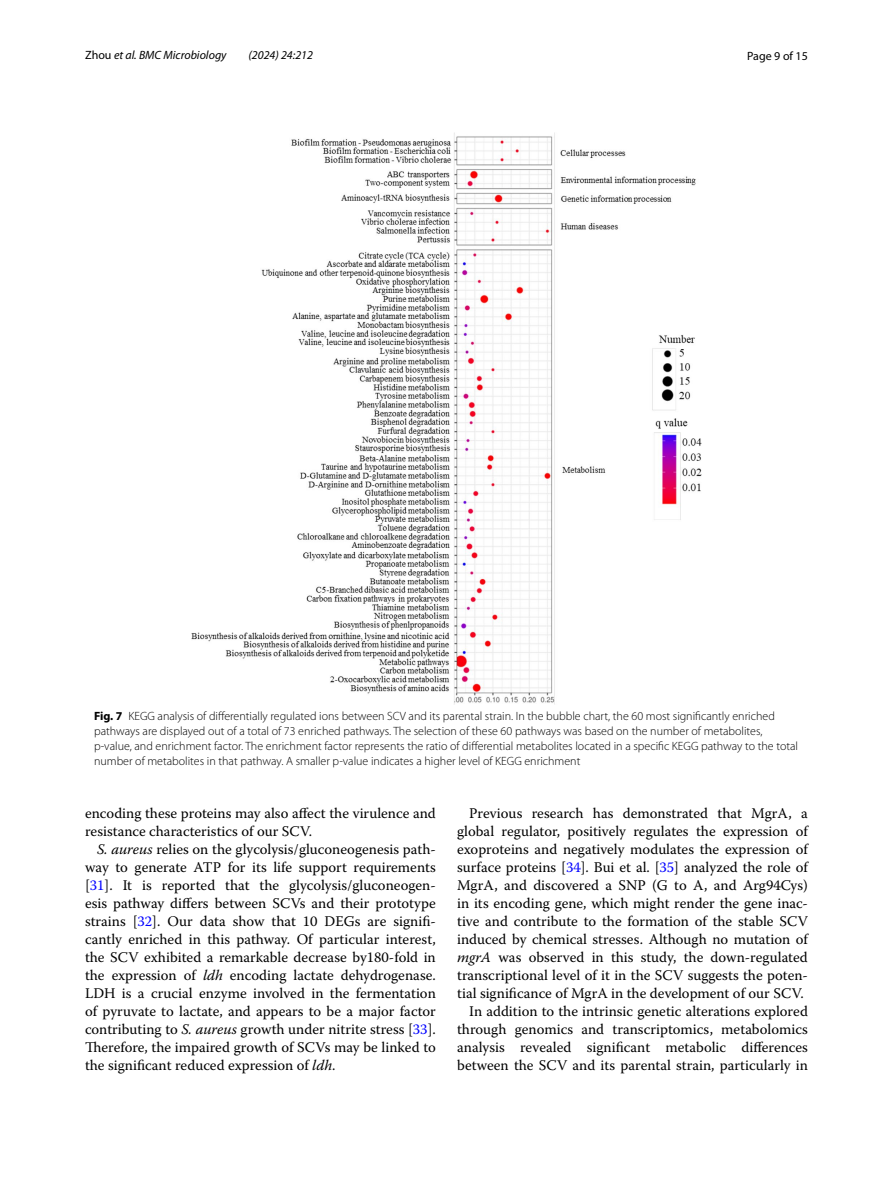
<style>
.page{position:relative;width:893px;height:1187px;background:#fff}
.page>*{position:absolute;margin:0;border:0;box-sizing:border-box;transform-origin:0 0}
.t1{font:14.7px/18px "Warnock Pro";color:#000}
.t2{font:300 12px/15px "Myriad Pro";color:#000}
.t3{font:italic 12px "Myriad Pro";color:#000}
.t4{font:12px "Myriad Pro";color:#000}
.s1{font-style:normal}
.s2{font-weight:700}
.s3{font-style:italic}
.s4{color:#00f}
</style>
<div class="page">
<img style="left:191px;top:133px;width:511px;height:571px">
<p class="t3" style="left:85px;top:48px;width:143px"><span class="s1">Zhou</span> et al. BMC Microbiology</p>
<p class="t3" style="left:248px;top:48px;width:66px">(2024) 24:212</p>
<p class="t4" style="left:747px;top:48px;width:62px">Page 9 of 15</p>
<p class="t2" style="left:94px;top:708px;width:706px"><span class="s2">Fig. 7</span> KEGG analysis of differentially regulated ions between SCV and its parental strain. In the bubble chart, the 60 most significantly enriched pathways are displayed out of a total of 73 enriched pathways. The selection of these 60 pathways was based on the number of metabolites, p-value, and enrichment factor. The enrichment factor represents the ratio of differential metabolites located in a specific KEGG pathway to the total number of metabolites in that pathway. A smaller p-value indicates a higher level of KEGG enrichment</p>
<p class="t1" style="left:85px;top:803px;width:352px">encoding these proteins may also affect the virulence and resistance characteristics of our SCV.</p>
<p class="t1" style="left:85px;top:839px;width:352px;text-align:justify;text-indent:12px"><span class="s3">S. aureus</span> relies on the glycolysis/gluconeogenesis path&shy;way to generate ATP for its life support requirements [<span class="s4">31</span>]. It is reported that the glycolysis/gluconeogen&shy;esis pathway differs between SCVs and their prototype strains [<span class="s4">32</span>]. Our data show that 10 DEGs are signifi&shy;cantly enriched in this pathway. Of particular interest, the SCV exhibited a remarkable decrease by180-fold in the expression of <span class="s3">ldh</span> encoding lactate dehydrogenase.<br>LDH is a crucial enzyme involved in the fermentation of pyruvate to lactate, and appears to be a major factor contributing to <span class="s3">S. aureus</span> growth under nitrite stress [<span class="s4">33</span>].<br>Therefore, the impaired growth of SCVs may be linked to the significant reduced expression of <span class="s3">ldh</span>.</p>
<p class="t1" style="left:457px;top:803px;width:352px;text-align:right">Previous research has demonstrated that MgrA, a global regulator, positively regulates the expression of exoproteins and negatively modulates the expression of surface proteins [<span class="s4">34</span>]. Bui et al. [<span class="s4">35</span>] analyzed the role of MgrA, and discovered a SNP (G to A, and Arg94Cys) in its encoding gene, which might render the gene inac&shy;tive and contribute to the formation of the stable SCV induced by chemical stresses. Although no mutation of <span class="s3">mgrA</span> was observed in this study, the down-regulated transcriptional level of it in the SCV suggests the poten&shy;tial significance of MgrA in the development of our SCV.<br>In addition to the intrinsic genetic alterations explored through genomics and transcriptomics, metabolomics analysis revealed significant metabolic differences between the SCV and its parental strain, particularly in</p>
</div>
